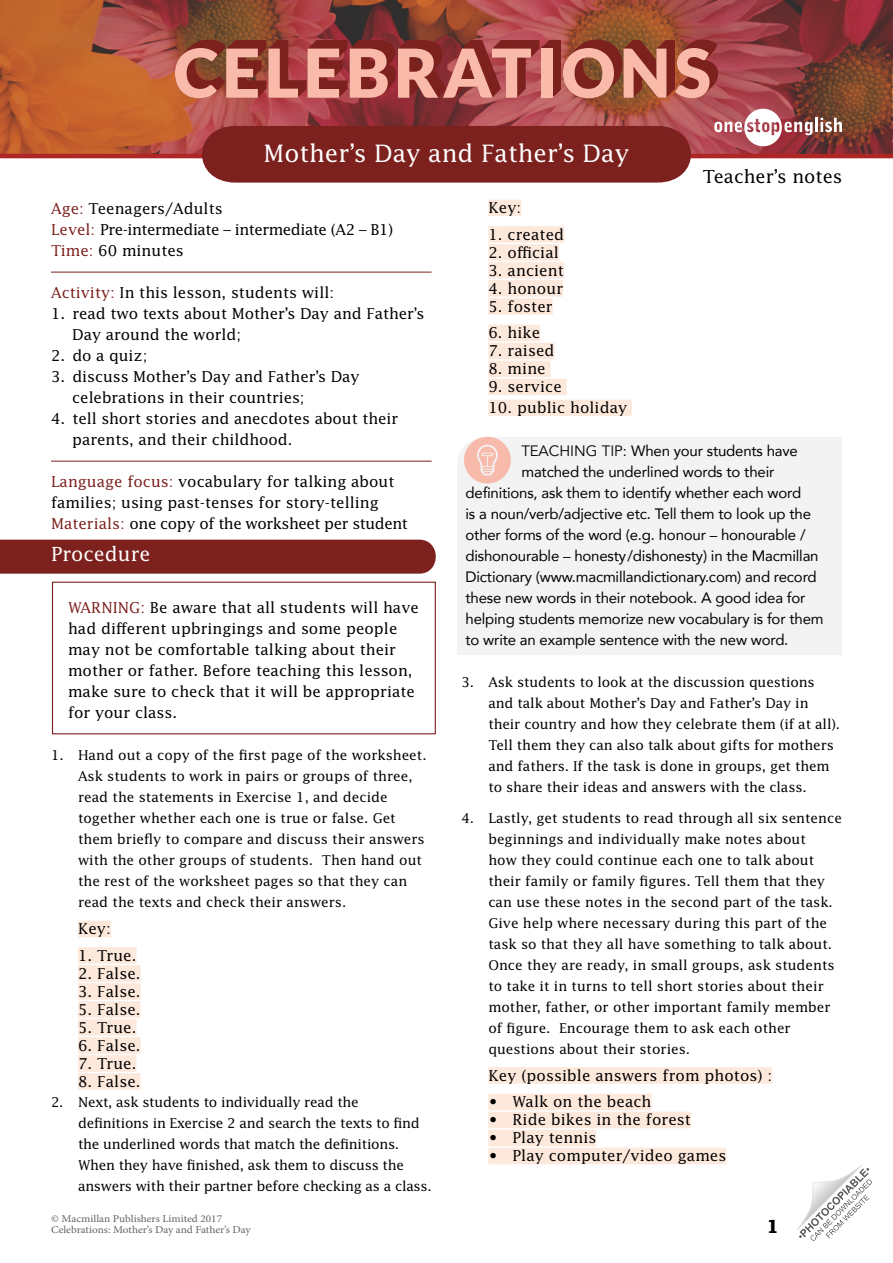
<style>
.page{position:relative;width:893px;height:1263px;background:#fff}
.page>*{position:absolute;margin:0;border:0;box-sizing:border-box;transform-origin:0 0}
.t1{font:24px "Lucida Std";color:#fff}
.t2{font:19.5px "Lucida Std";color:#fff}
.t3{font:18px "Lucida Std";color:#000}
.t4{font:700 18px "Lucida Std";color:#000}
.t5{font:15px/21px "Lucida Std";color:#000}
.t6{font:15px "Avenir";letter-spacing:-.015em;color:#000}
.t7{font:15px/21px "Lucida Std";letter-spacing:-.03em;color:#000}
.t8{font:13.5px/21px "Lucida Std";color:#000}
.t9{font:13.5px/21px "Lucida Std";letter-spacing:-.02em;color:#000}
.t10{font:10.5px/10.5px "Minion Pro";color:#646363;scale:1.08 1}
.s1{color:#7c211e}
.s2{font-style:inherit}
</style>
<div class="page">
<div style="left:0;top:540px;width:436px;height:34px;background:#7c211e"></div>
<div style="left:78px;top:921px;width:33px;height:16px;background:#fde8dc"></div>
<div style="left:78px;top:947px;width:59px;height:17px;background:#fde8dc"></div>
<div style="left:78px;top:965px;width:63px;height:17px;background:#fde8dc"></div>
<div style="left:78px;top:983px;width:63px;height:17px;background:#fde8dc"></div>
<div style="left:78px;top:1001px;width:63px;height:17px;background:#fde8dc"></div>
<div style="left:78px;top:1019px;width:59px;height:17px;background:#fde8dc"></div>
<div style="left:78px;top:1037px;width:63px;height:17px;background:#fde8dc"></div>
<div style="left:78px;top:1055px;width:59px;height:17px;background:#fde8dc"></div>
<div style="left:78px;top:1073px;width:63px;height:17px;background:#fde8dc"></div>
<hr style="left:51px;top:272px;width:381px;height:1px;background:#7c211e">
<hr style="left:51px;top:461px;width:381px;height:1px;background:#7c211e">
<div style="left:488px;top:200px;width:33px;height:16px;background:#fde8dc"></div>
<div style="left:488px;top:226px;width:76px;height:17px;background:#fde8dc"></div>
<div style="left:488px;top:244px;width:71px;height:17px;background:#fde8dc"></div>
<div style="left:488px;top:262px;width:76px;height:17px;background:#fde8dc"></div>
<div style="left:488px;top:280px;width:75px;height:17px;background:#fde8dc"></div>
<div style="left:488px;top:298px;width:65px;height:17px;background:#fde8dc"></div>
<div style="left:488px;top:325px;width:52px;height:16px;background:#fde8dc"></div>
<div style="left:488px;top:343px;width:67px;height:16px;background:#fde8dc"></div>
<div style="left:488px;top:361px;width:63px;height:16px;background:#fde8dc"></div>
<div style="left:488px;top:379px;width:79px;height:16px;background:#fde8dc"></div>
<div style="left:488px;top:400px;width:144px;height:16px;background:#fde8dc"></div>
<div style="left:488px;top:1067px;width:284px;height:17px;background:#fde8dc"></div>
<div style="left:488px;top:1094px;width:163px;height:16px;background:#fde8dc"></div>
<div style="left:488px;top:1112px;width:203px;height:16px;background:#fde8dc"></div>
<div style="left:488px;top:1130px;width:108px;height:16px;background:#fde8dc"></div>
<div style="left:488px;top:1148px;width:238px;height:16px;background:#fde8dc"></div>
<div style="left:52px;top:582px;width:384px;height:152px;border:1px solid #7c211e"></div>
<div style="left:457px;top:437px;width:385px;height:218px;background:#f3f3f3"></div>
<svg style="left:464px;top:437px;width:47px;height:46px"></svg>
<svg style="left:0;top:0;width:891px;height:154px;background:#a14c3b"></svg>
<hr style="left:0;top:154px;width:893px;height:4px;background:#af2626">
<svg style="left:797px;top:1165px;width:75px;height:76px"></svg>
<svg style="left:714px;top:109px;width:99px;height:37px"></svg>
<hr style="left:815px;top:118px;width:3px;height:14px;background:#fff">
<svg style="left:820px;top:118px;width:22px;height:14px"></svg>
<div style="left:549px;top:40px;width:12px;height:49px;background:#7c211e"></div>
<div style="left:548px;top:41px;width:12px;height:49px;background:#7c211e"></div>
<div style="left:548px;top:42px;width:11px;height:49px;background:#7c211e"></div>
<div style="left:547px;top:43px;width:11px;height:49px;background:#7c211e"></div>
<div style="left:546px;top:43px;width:11px;height:50px;background:#7c211e"></div>
<div style="left:545px;top:44px;width:12px;height:50px;background:#7c211e"></div>
<div style="left:544px;top:45px;width:12px;height:49px;background:#7c211e"></div>
<div style="left:543px;top:46px;width:12px;height:49px;background:#7c211e"></div>
<div style="left:542px;top:47px;width:12px;height:49px;background:#7c211e"></div>
<div style="left:542px;top:48px;width:11px;height:49px;background:#f9baaa"></div>
<svg style="left:175px;top:40px;width:365px;height:58px;background:#b6665e"></svg>
<div style="left:541px;top:49px;width:11px;height:49px;background:#f9baaa"></div>
<svg style="left:563px;top:40px;width:155px;height:58px;background:#b66c5d"></svg>
<svg style="left:191px;top:126px;width:511px;height:57px;background:#832b28"></svg>
<h1 class="t1" style="left:264px;top:139px;width:367px">Mother’s Day and Father’s Day</h1>
<h3 class="t3" style="left:703px;top:165px;width:141px">Teacher’s notes</h3>
<p class="t7" style="left:51px;top:198px;width:344px"><span class="s1">Age:</span> Teenagers/Adults<br><span class="s1">Level:</span> Pre-intermediate – intermediate (A2 – B1)<br><span class="s1">Time:</span> 60 minutes</p>
<p class="t5" style="left:51px;top:282px;width:285px"><span class="s1">Activity:</span> In this lesson, students will:</p>
<p class="t5" style="left:72px;top:303px;width:354px;text-indent:-21px">1. read two texts about Mother’s Day and Father’s<br>Day around the world;</p>
<p class="t5" style="left:51px;top:345px;width:98px">2. do a quiz;</p>
<p class="t5" style="left:72px;top:366px;width:289px;text-indent:-21px">3. discuss Mother’s Day and Father’s Day celebrations in their countries;</p>
<p class="t5" style="left:72px;top:408px;width:327px;text-indent:-21px">4. tell short stories and anecdotes about their parents, and their childhood.</p>
<p class="t5" style="left:51px;top:471px;width:358px"><span class="s1">Language focus:</span> vocabulary for talking about families; using past-tenses for story-telling<br><span class="s1">Materials:</span> one copy of the worksheet per student</p>
<h2 class="t2" style="left:51px;top:542px;width:101px">Procedure</h2>
<p class="t5" style="left:68px;top:597px;width:352px"><span class="s1">WARNING:</span> Be aware that all students will have had different upbringings and some people may not be comfortable talking about their mother or father. Before teaching this lesson, make sure to check that it will be appropriate for your class.</p>
<p class="t8" style="left:78px;top:744px;width:350px;text-indent:-27px">1. Hand out a copy of the first page of the worksheet.<br>Ask students to work in pairs or groups of three, read the statements in Exercise 1, and decide together whether each one is true or false. Get them briefly to compare and discuss their answers with the other groups of students. Then hand out the rest of the worksheet pages so that they can read the texts and check their answers.</p>
<p class="t5" style="left:78px;top:918px;width:34px">Key:</p>
<p class="t5" style="left:78px;top:944px;width:60px">1. True.</p>
<p class="t5" style="left:78px;top:962px;width:64px">2. False.</p>
<p class="t5" style="left:78px;top:980px;width:64px">3. False.</p>
<p class="t5" style="left:78px;top:998px;width:64px">5. False.</p>
<p class="t5" style="left:78px;top:1016px;width:60px">5. True.</p>
<p class="t5" style="left:78px;top:1034px;width:64px">6. False.</p>
<p class="t5" style="left:78px;top:1052px;width:60px">7. True.</p>
<p class="t5" style="left:78px;top:1070px;width:64px">8. False.</p>
<p class="t9" style="left:78px;top:1091px;width:355px;text-indent:-27px">2. Next, ask students to individually read the definitions in Exercise 2 and search the texts to find the underlined words that match the definitions.<br>When they have finished, ask them to discuss the answers with their partner before checking as a class.</p>
<p class="t10" style="left:51px;top:1214px;width:186px">© Macmillan Publishers Limited 2017<br>Celebrations: Mother’s Day and Father’s Day</p>
<p class="t5" style="left:488px;top:197px;width:34px">Key:</p>
<p class="t5" style="left:488px;top:223px;width:77px">1. created</p>
<p class="t5" style="left:488px;top:241px;width:72px">2. official</p>
<p class="t5" style="left:488px;top:259px;width:77px">3. ancient</p>
<p class="t5" style="left:488px;top:277px;width:76px">4. honour</p>
<p class="t5" style="left:488px;top:295px;width:66px">5. foster</p>
<p class="t5" style="left:488px;top:322px;width:53px">6. hike</p>
<p class="t5" style="left:488px;top:340px;width:68px">7. raised</p>
<p class="t5" style="left:488px;top:358px;width:59px">8. mine</p>
<p class="t5" style="left:488px;top:376px;width:75px">9. service</p>
<p class="t5" style="left:488px;top:397px;width:141px">10. public holiday</p>
<p class="t6" style="left:521px;top:438px;width:278px"><span class="s2">TEACHING TIP:</span> When your students have</p>
<p class="t6" style="left:521px;top:459px;width:254px">matched the underlined words to their</p>
<p class="t6" style="left:466px;top:480px;width:337px">definitions, ask them to identify whether each word</p>
<p class="t6" style="left:466px;top:501px;width:347px">is a noun/verb/adjective etc. Tell them to look up the</p>
<p class="t6" style="left:466px;top:522px;width:342px">other forms of the word (e.g. honour – honourable /</p>
<p class="t6" style="left:466px;top:543px;width:355px">dishonourable – honesty/dishonesty) in the Macmillan</p>
<p class="t6" style="left:466px;top:564px;width:353px">Dictionary (www.macmillandictionary.com) and record</p>
<p class="t6" style="left:466px;top:585px;width:341px">these new words in their notebook. A good idea for</p>
<p class="t6" style="left:466px;top:606px;width:360px">helping students memorize new vocabulary is for them</p>
<p class="t6" style="left:466px;top:627px;width:324px">to write an example sentence with the new word.</p>
<p class="t8" style="left:488px;top:671px;width:353px;text-indent:-27px">3. Ask students to look at the discussion questions and talk about Mother’s Day and Father’s Day in their country and how they celebrate them (if at all).<br>Tell them they can also talk about gifts for mothers and fathers. If the task is done in groups, get them to share their ideas and answers with the class.</p>
<p class="t8" style="left:488px;top:807px;width:355px;text-indent:-27px">4. Lastly, get students to read through all six sentence beginnings and individually make notes about<br>how they could continue each one to talk about their family or family figures. Tell them that they can use these notes in the second part of the task.<br>Give help where necessary during this part of the task so that they all have something to talk about.<br>Once they are ready, in small groups, ask students to take it in turns to tell short stories about their mother, father, or other important family member of figure. Encourage them to ask each other questions about their stories.</p>
<p class="t5" style="left:488px;top:1064px;width:285px">Key (possible answers from photos) :</p>
<p class="t5" style="left:488px;top:1091px;width:165px">• Walk on the beach</p>
<p class="t5" style="left:488px;top:1109px;width:204px">• Ride bikes in the forest</p>
<p class="t5" style="left:488px;top:1127px;width:109px">• Play tennis</p>
<p class="t5" style="left:488px;top:1145px;width:240px">• Play computer/video games</p>
<h3 class="t4" style="left:766px;top:1215px;width:14px">1</h3>
</div>
